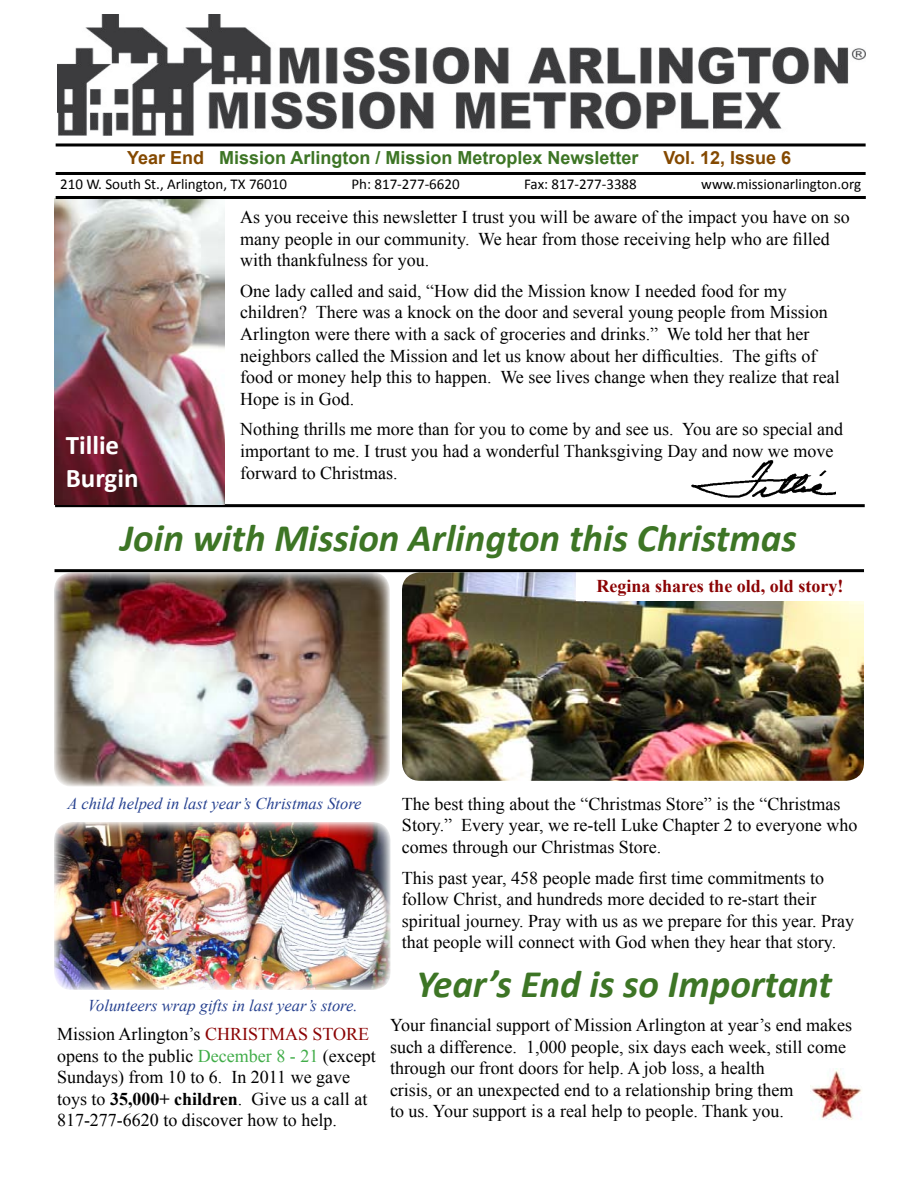
<style>
.page{position:relative;width:918px;height:1188px;background:#fff}
.page>*{position:absolute;margin:0;border:0;box-sizing:border-box;transform-origin:0 0}
.t1{font:italic 700 39px "Calibri";color:#3d7525}
.t2{font:700 27px/32.4px "Calibri";color:#fff}
.t3{font:18px/21.6px "Times New Roman";color:#000}
.t4{font:700 18px "Arial";color:#3d7525}
.t5{font:700 18px "Times New Roman";color:#8b0304}
.t6{font:700 18px "Arial";color:#844900}
.t7{font:italic 16.5px "Times New Roman";color:#25408f}
.t8{font:15px "Calibri";color:#000}
.s1{color:#844900}
.s2{color:#8b0304}
.s3{color:#41ad49}
.s4{font-weight:700}
</style>
<div class="page">
<hr style="left:55px;top:504px;width:810px;height:3px;background:#000">
<img style="left:57px;top:14px;width:808px;height:121px">
<hr style="left:56px;top:143px;width:810px;height:3px;background:#000">
<hr style="left:56px;top:172px;width:810px;height:3px;background:#000">
<img style="left:54px;top:199px;width:171px;height:305px">
<hr style="left:56px;top:196px;width:810px;height:3px;background:#000">
<img style="left:402px;top:572px;width:462px;height:209px">
<div style="left:576px;top:571px;width:288px;height:30px;background:#fff"></div>
<img style="left:810px;top:1068px;width:52px;height:52px">
<img style="left:54px;top:572px;width:336px;height:215px">
<img style="left:54px;top:822px;width:337px;height:168px">
<img style="left:691px;top:461px;width:144px;height:37px">
<hr style="left:55px;top:569px;width:809px;height:3px;background:#000">
<p class="t4" style="left:127px;top:146px;width:513px"><span class="s1">Year End</span> Mission Arlington / Mission Metroplex Newsletter</p>
<p class="t6" style="left:663px;top:146px;width:129px">Vol. 12, Issue 6</p>
<p class="t8" style="left:60px;top:175px;width:228px">210 W. South St., Arlington, TX 76010</p>
<p class="t8" style="left:351px;top:175px;width:110px">Ph: 817-277-6620</p>
<p class="t8" style="left:524px;top:175px;width:114px">Fax: 817-277-3388</p>
<p class="t8" style="left:701px;top:175px;width:161px">www.missionarlington.org</p>
<h2 class="t2" style="left:66px;top:429px;width:74px">Tillie<br>Burgin</h2>
<p class="t3" style="left:240px;top:206px;width:611px">As you receive this newsletter I trust you will be aware of the impact you have on so many people in our community. We hear from those receiving help who are filled with thankfulness for you.</p>
<p class="t3" style="left:240px;top:280px;width:601px">One lady called and said, “How did the Mission know I needed food for my children? There was a knock on the door and several young people from Mission Arlington were there with a sack of groceries and drinks.” We told her that her neighbors called the Mission and let us know about her difficulties. The gifts of food or money help this to happen. We see lives change when they realize that real Hope is in God.</p>
<p class="t3" style="left:240px;top:418px;width:604px">Nothing thrills me more than for you to come by and see us. You are so special and important to me. I trust you had a wonderful Thanksgiving Day and now we move forward to Christmas.</p>
<h1 class="t1" style="left:120px;top:513px;width:678px">Join with Mission Arlington this Christmas</h1>
<p class="t5" style="left:597px;top:574px;width:248px">Regina shares the old, old story!</p>
<p class="t7" style="left:68px;top:792px;width:296px">A child helped in last year’s Christmas Store</p>
<p class="t7" style="left:88px;top:994px;width:271px">Volunteers wrap gifts in last year’s store.</p>
<p class="t3" style="left:57px;top:1023px;width:216px">Mission Arlington’s <span class="s2">Christma</span></p>
<p class="t3" style="left:57px;top:1023px;width:320px;text-indent:241px"><span class="s2">s Store </span>opens to the public <span class="s3">December 8 - 21</span> (except<br>Sundays) from 10 to 6. In 2011 we gave toys to <span class="s4">35,000+ children</span>. Give us a call at<br>817-277-6620 to discover how to help.</p>
<p class="t3" style="left:402px;top:793px;width:457px">The best thing about the “Christmas Store” is the “Christmas<br>Story.” Every year, we re-tell Luke Chapter 2 to everyone who comes through our Christmas Store.</p>
<p class="t3" style="left:402px;top:866px;width:454px">This past year, 458 people made first time commitments to follow Christ, and hundreds more decided to re-start their spiritual journey. Pray with us as we prepare for this year. Pray that people will connect with God when they hear that story.</p>
<h1 class="t1" style="left:416px;top:959px;width:418px">Year’s End is so Important</h1>
<p class="t3" style="left:390px;top:1014px;width:464px">Your financial support of Mission Arlington at year’s end makes such a difference. 1,000 people, six days each week, still come through our front doors for help. A job loss, a health<br>crisis, or an unexpected end to a relationship bring them<br>to us. Your support is a real help to people. Thank you.</p>
</div>
